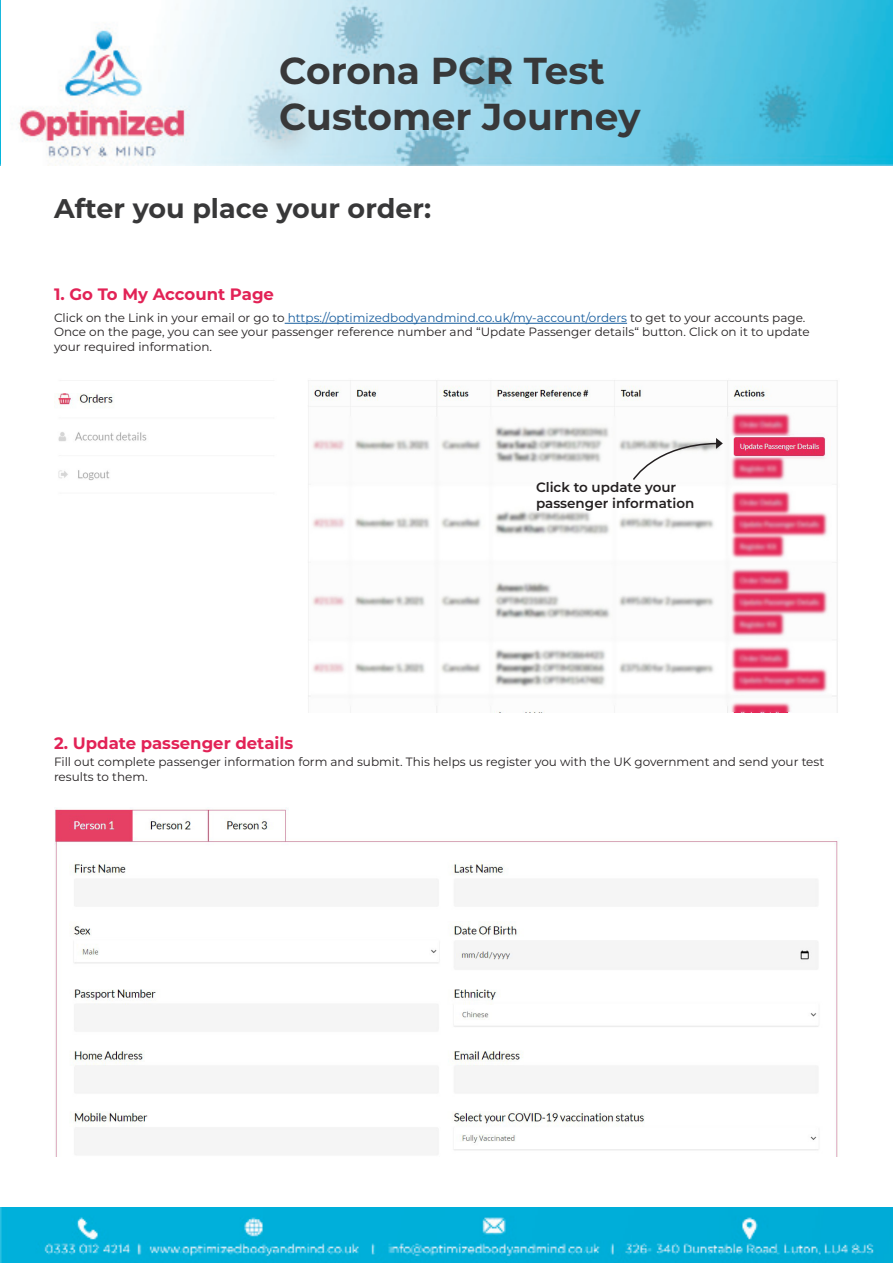
<style>
.page{position:relative;width:893px;height:1263px;background:#fff}
.page>*{position:absolute;margin:0;border:0;box-sizing:border-box;transform-origin:0 0}
.t1{font:700 37.5px/46.5px "Montserrat";color:#383839}
.t2{font:700 27px "Montserrat";color:#383839}
.t3{font:700 16.5px "Montserrat";color:#e22256}
.t4{font:600 13.5px/16.2px "Montserrat";color:#231f20}
.t5{font:12px/14.4px "Montserrat";color:#231f20}
.s1{color:#175d9e}
</style>
<div class="page">
<img style="left:0;top:0;width:893px;height:165px">
<img style="left:0;top:1207px;width:893px;height:55px">
<img style="left:54px;top:380px;width:784px;height:332px">
<svg style="left:632px;top:438px;width:91px;height:43px"></svg>
<img style="left:54px;top:807px;width:784px;height:349px">
<hr style="left:285px;top:323px;width:342px;height:1px;background:#175d9e">
<h1 class="t1" style="left:279px;top:45px;width:363px">Corona PCR Test<br>Customer Journey</h1>
<p class="t2" style="left:54px;top:189px;width:379px">After you place your order:</p>
<p class="t3" style="left:54px;top:283px;width:222px">1. Go To My Account Page</p>
<p class="t5" style="left:54px;top:310px;width:757px">Click on the Link in your email or go to <span class="s1">https://optimizedbodyandmind.co.uk/my-account/orders</span> to get to your accounts page.<br>Once on the page, you can see your passenger reference number and “Update Passenger details“ button. Click on it to update your required information.</p>
<p class="t3" style="left:54px;top:731px;width:241px">2. Update passenger details</p>
<p class="t4" style="left:536px;top:478px;width:160px">Click to update your passenger information</p>
<p class="t5" style="left:54px;top:754px;width:772px">Fill out complete passenger information form and submit. This helps us register you with the UK government and send your test results to them.</p>
</div>
